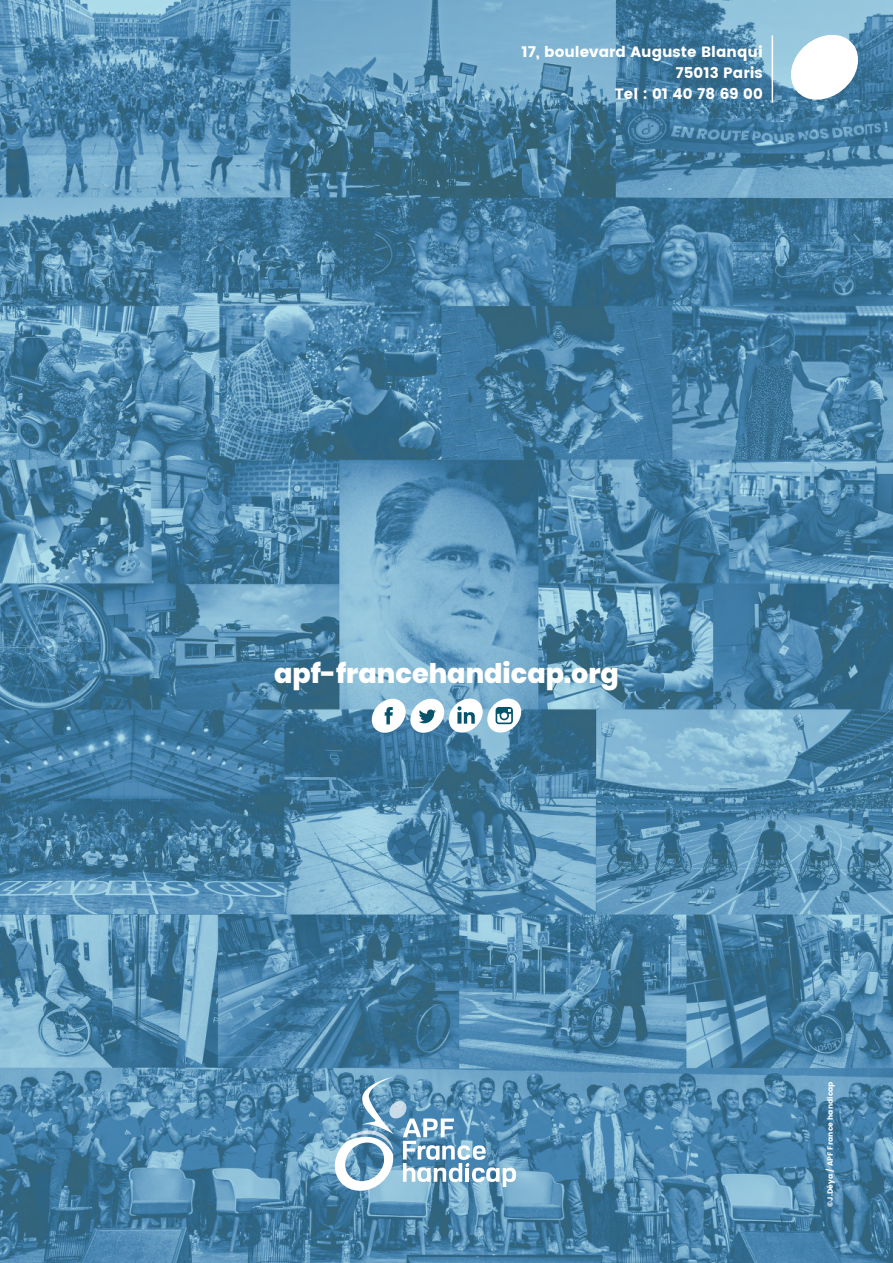
<style>
.page{position:relative;width:893px;height:1263px;background:#fff}
.page>*{position:absolute;margin:0;border:0;box-sizing:border-box;transform-origin:0 0}
.t1{font:800 27px "Poppins";color:#fff}
.t2{font:15px/21px "Poppins";color:#fff;text-align:right}
.t3{font:7.5px "Poppins";letter-spacing:.005em;color:#fff}
</style>
<div class="page">
<img style="left:0;top:0;width:893px;height:1263px">
<svg style="left:333px;top:1077px;width:183px;height:114px"></svg>
<hr style="left:772px;top:35px;width:1px;height:68px;background:#fff">
<svg style="left:369px;top:696px;width:154px;height:39px"></svg>
<svg style="left:786px;top:31px;width:77px;height:73px"></svg>
<p class="t2" style="left:521px;top:41px;width:243px">17, boulevard Auguste Blanqui<br>75013 Paris<br>Tel : 01 40 78 69 00</p>
<h1 class="t1" style="left:274px;top:658px;width:346px">apf-francehandicap.org</h1>
<p class="t3" style="left:826px;top:1207px;width:127px;rotate:-90deg">©J.Déya / APF France handicap</p>
</div>
